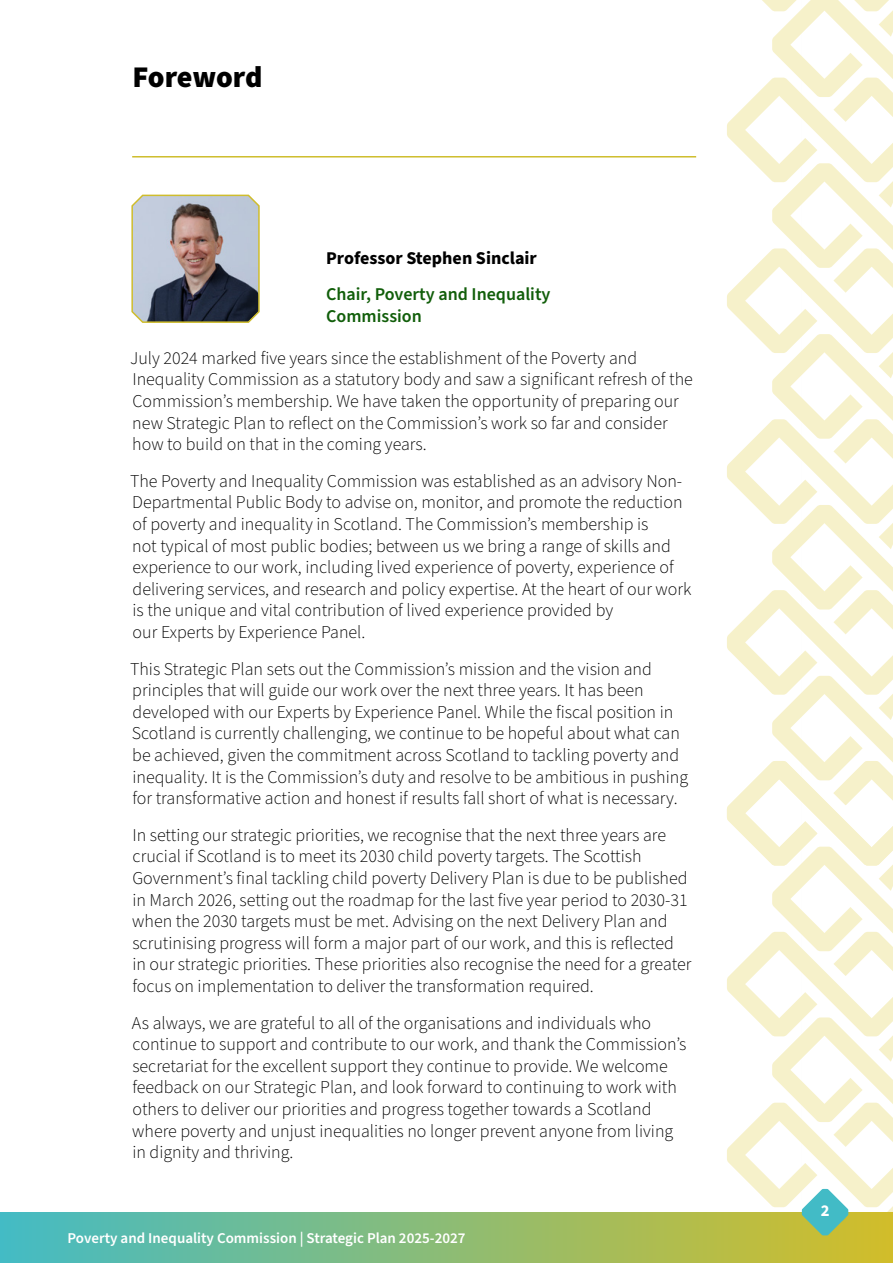
<style>
.page{position:relative;width:893px;height:1263px;background:#fff}
.page>*{position:absolute;margin:0;border:0;box-sizing:border-box;transform-origin:0 0}
.H1_Title_SSP_Black_20_24{font:900 30px "Source Sans Pro";letter-spacing:-.01em;color:#000}
.P_-_Body_SSP_Light_12_14_4{font:300 18px/21.6px "Source Sans Pro";color:#000}
.P_-_Body_SSP_Light_12_14_4-2{font:600 18px/21.6px "Source Sans Pro";color:#115e0a}
.P_-_Body_SSP_Light_12_14_4-3{font:700 18px "Source Sans Pro";color:#000}
.t1{font:700 16.5px "Source Sans Pro";color:#fff}
.t2{font:600 15px "Source Sans Pro";color:#fff}
</style>
<div class="page">
<svg style="left:0;top:1236px;width:727px;height:27px;background:#7ebb83"></svg>
<svg style="left:0;top:1213px;width:727px;height:23px;background:#7ebb83"></svg>
<svg style="left:727px;top:0;width:166px;height:1263px"></svg>
<hr style="left:132px;top:156px;width:564px;height:2px;background:#cfbd2d">
<svg style="left:131px;top:194px;width:129px;height:129px;background:#919094"></svg>
<h1 class="H1_Title_SSP_Black_20_24" style="left:132px;top:56px;width:132px">Foreword</h1>
<p class="P_-_Body_SSP_Light_12_14_4-3" style="left:326px;top:246px;width:212px">Professor Stephen Sinclair</p>
<p class="P_-_Body_SSP_Light_12_14_4-2" style="left:326px;top:284px;width:226px">Chair, Poverty and Inequality<br>Commission</p>
<p class="P_-_Body_SSP_Light_12_14_4" style="left:130px;top:348px;width:564px">July 2024 marked five years since the establishment of the Poverty and Inequality Commission as a statutory body and saw a significant refresh of the Commission’s membership. We have taken the opportunity of preparing our new Strategic Plan to reflect on the Commission’s work so far and consider how to build on that in the coming years.</p>
<p class="P_-_Body_SSP_Light_12_14_4" style="left:130px;top:471px;width:563px">The Poverty and Inequality Commission was established as an advisory Non-Departmental Public Body to advise on, monitor, and promote the reduction of poverty and inequality in Scotland. The Commission’s membership is<br>not typical of most public bodies; between us we bring a range of skills and experience to our work, including lived experience of poverty, experience of delivering services, and research and policy expertise. At the heart of our work is the unique and vital contribution of lived experience provided by<br>our Experts by Experience Panel.</p>
<p class="P_-_Body_SSP_Light_12_14_4" style="left:130px;top:658px;width:560px">This Strategic Plan sets out the Commission’s mission and the vision and principles that will guide our work over the next three years. It has been developed with our Experts by Experience Panel. While the fiscal position in Scotland is currently challenging, we continue to be hopeful about what can be achieved, given the commitment across Scotland to tackling poverty and inequality. It is the Commission’s duty and resolve to be ambitious in pushing for transformative action and honest if results fall short of what is necessary.</p>
<p class="P_-_Body_SSP_Light_12_14_4" style="left:132px;top:825px;width:561px">In setting our strategic priorities, we recognise that the next three years are crucial if Scotland is to meet its 2030 child poverty targets. The Scottish Government’s final tackling child poverty Delivery Plan is due to be published in March 2026, setting out the roadmap for the last five year period to 2030-31 when the 2030 targets must be met. Advising on the next Delivery Plan and scrutinising progress will form a major part of our work, and this is reflected in our strategic priorities. These priorities also recognise the need for a greater focus on implementation to deliver the transformation required.</p>
<p class="P_-_Body_SSP_Light_12_14_4" style="left:132px;top:1012px;width:556px">As always, we are grateful to all of the organisations and individuals who continue to support and contribute to our work, and thank the Commission’s secretariat for the excellent support they continue to provide. We welcome feedback on our Strategic Plan, and look forward to continuing to work with others to deliver our priorities and progress together towards a Scotland where poverty and unjust inequalities no longer prevent anyone from living in dignity and thriving.</p>
<p class="t2" style="left:68px;top:1228px;width:399px">Poverty and Inequality Commission | Strategic Plan 2025-2027</p>
<p class="t1" style="left:821px;top:1199px;width:10px">2</p>
</div>
